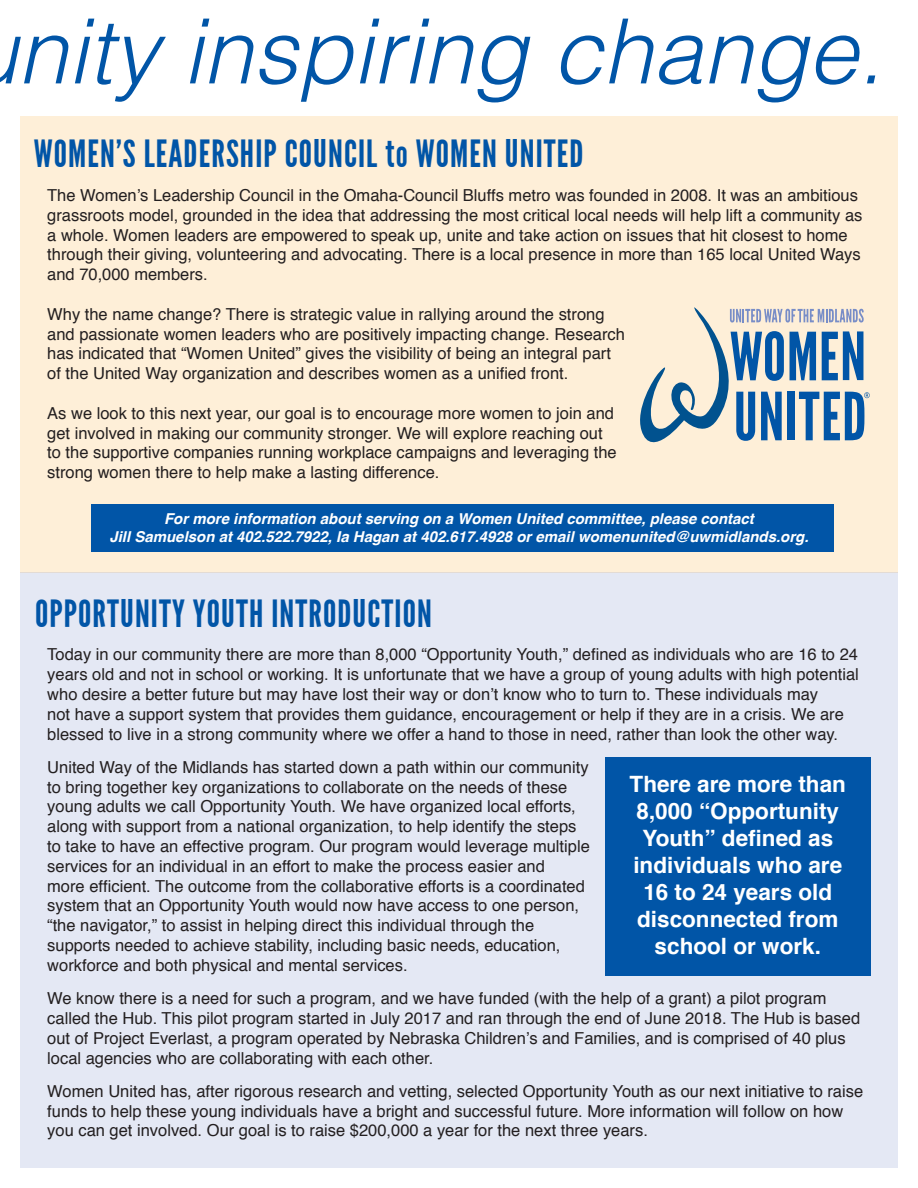
<style>
.page{position:relative;width:918px;height:1188px;background:#fff}
.page>*{position:absolute;margin:0;border:0;box-sizing:border-box;transform-origin:0 0}
.t1{font:italic 300 90px "Helvetica";color:#0155a7}
.t2{font:37.5px "League Gothic";letter-spacing:.03em;color:#0155a7}
.t3{font:700 22.5px/27px "Helvetica";color:#fff;text-align:center}
.Body_copy{font:16.5px/19.8px "Helvetica";color:#231f20}
.t4{font:italic 700 15px "Helvetica";color:#fff}
</style>
<div class="page">
<div style="left:20px;top:116px;width:878px;height:457px;background:#feefd8"></div>
<div style="left:20px;top:573px;width:878px;height:595px;background:#e4e8f4"></div>
<div style="left:91px;top:504px;width:743px;height:48px;background:#0155a7"></div>
<div style="left:605px;top:757px;width:266px;height:219px;background:#0155a7"></div>
<svg style="left:640px;top:307px;width:230px;height:136px"></svg>
<h1 class="t1" style="left:18px;top:-25px;width:867px">nity inspiring change.</h1>
<p class="t2" style="left:34px;top:132px;width:551px">WOMEN’S LEADERSHIP COUNCIL to WOMEN UNITED</p>
<p class="Body_copy" style="left:47px;top:186px;width:817px">The Women’s Leadership Council in the Omaha-Council Bluffs metro was founded in 2008. It was an ambitious grassroots model, grounded in the idea that addressing the most critical local needs will help lift a community as a whole. Women leaders are empowered to speak up, unite and take action on issues that hit closest to home through their giving, volunteering and advocating. There is a local presence in more than 165 local United Ways and 70,000 members.</p>
<p class="Body_copy" style="left:47px;top:305px;width:559px">Why the name change? There is strategic value in rallying around the strong</p>
<p class="Body_copy" style="left:47px;top:324px;width:579px">and passionate women leaders who are positively impacting change. Research has indicated that “Women United” gives the visibility of being an integral part</p>
<p class="Body_copy" style="left:47px;top:364px;width:523px">of the United Way organization and describes women as a unified front.</p>
<p class="Body_copy" style="left:47px;top:404px;width:571px">As we look to this next year, our goal is to encourage more women to join and get involved in making our community stronger. We will explore reaching out to the supportive companies running workplace campaigns and leveraging the strong women there to help make a lasting difference.</p>
<p class="t4" style="left:164px;top:506px;width:591px">For more information about serving on a Women United committee, please contact</p>
<p class="t4" style="left:109px;top:524px;width:701px">Jill Samuelson at 402.522.7922, Ia Hagan at 402.617.4928 or email womenunited@uwmidlands.org.</p>
<p class="t2" style="left:35px;top:592px;width:398px">OPPORTUNITY YOUTH INTRODUCTION</p>
<p class="Body_copy" style="left:47px;top:645px;width:813px">Today in our community there are more than 8,000 “Opportunity Youth,” defined as individuals who are 16 to 24 years old and not in school or working. It is unfortunate that we have a group of young adults with high potential who desire a better future but may have lost their way or don’t know who to turn to. These individuals may<br>not have a support system that provides them guidance, encouragement or help if they are in a crisis. We are blessed to live in a strong community where we offer a hand to those in need, rather than look the other way.</p>
<p class="Body_copy" style="left:47px;top:758px;width:544px">United Way of the Midlands has started down a path within our community to bring together key organizations to collaborate on the needs of these young adults we call Opportunity Youth. We have organized local efforts, along with support from a national organization, to help identify the steps to take to have an effective program. Our program would leverage multiple services for an individual in an effort to make the process easier and<br>more efficient. The outcome from the collaborative efforts is a coordinated system that an Opportunity Youth would now have access to one person, “the navigator,” to assist in helping direct this individual through the supports needed to achieve stability, including basic needs, education, workforce and both physical and mental services.</p>
<p class="Body_copy" style="left:47px;top:989px;width:814px">We know there is a need for such a program, and we have funded (with the help of a grant) a pilot program called the Hub. This pilot program started in July 2017 and ran through the end of June 2018. The Hub is based out of Project Everlast, a program operated by Nebraska Children’s and Families, and is comprised of 40 plus local agencies who are collaborating with each other.</p>
<p class="Body_copy" style="left:47px;top:1082px;width:817px">Women United has, after rigorous research and vetting, selected Opportunity Youth as our next initiative to raise funds to help these young individuals have a bright and successful future. More information will follow on how you can get involved. Our goal is to raise $200,000 a year for the next three years.</p>
<p class="t3" style="left:630px;top:771px;width:218px">There are more than<br>8,000 “Opportunity<br>Youth” defined as individuals who are<br>16 to 24 years old disconnected from school or work.</p>
</div>
